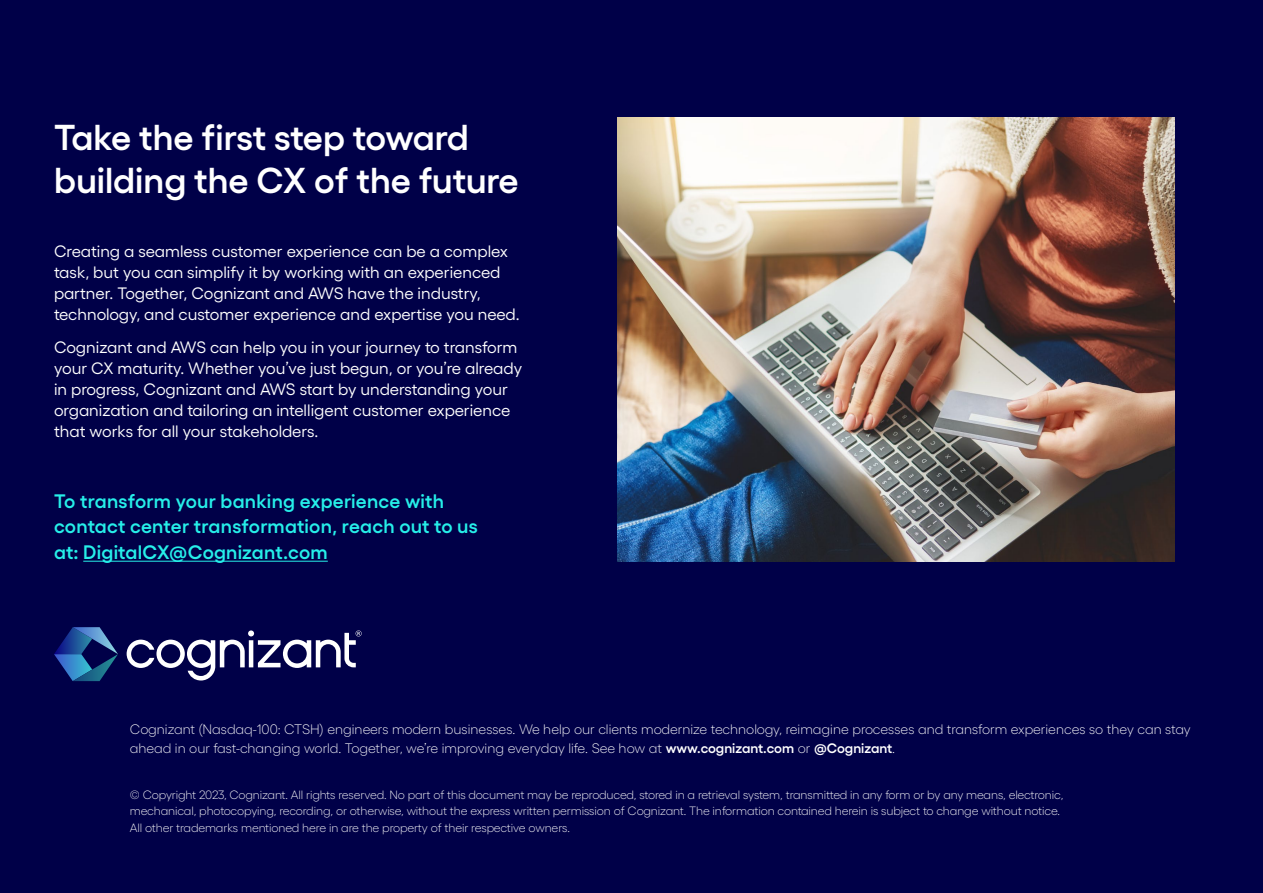
<style>
.page{position:relative;width:1263px;height:893px;background:#000048}
.page>*{position:absolute;margin:0;border:0;box-sizing:border-box;transform-origin:0 0}
.t1{font:600 36px/43.2px "Gellix";color:#fff}
.t2{font:600 19.5px/25.5px "Gellix";letter-spacing:.01em;color:#26efe9}
.t3{font:16.5px/21px "Gellix";color:#fff}
.t4{font:300 13.65px/18.3px "Gellix";color:#fff}
.t5{font:300 12px/16.5px "Gellix";letter-spacing:-.01em;color:#fff}
.s1{font-weight:600}
</style>
<div class="page">
<svg style="left:54px;top:627px;width:64px;height:54px"></svg>
<svg style="left:127px;top:630px;width:235px;height:50px"></svg>
<hr style="left:83px;top:561px;width:245px;height:1px;background:#26efe9">
<img style="left:618px;top:117px;width:556px;height:444px">
<h1 class="t1" style="left:54px;top:112px;width:466px">Take the first step toward building the CX of the future</h1>
<p class="t3" style="left:54px;top:239px;width:467px">Creating a seamless customer experience can be a complex task, but you can simplify it by working with an experienced partner. Together, Cognizant and AWS have the industry, technology, and customer experience and expertise you need.</p>
<p class="t3" style="left:54px;top:335px;width:470px">Cognizant and AWS can help you in your journey to transform your CX maturity. Whether you’ve just begun, or you’re already in progress, Cognizant and AWS start by understanding your organization and tailoring an intelligent customer experience that works for all your stakeholders.</p>
<p class="t2" style="left:54px;top:486px;width:425px">To transform your banking experience with contact center transformation, reach out to us at: DigitalCX@Cognizant.com</p>
<p class="t4" style="left:130px;top:719px;width:1062px">Cognizant (Nasdaq-100: CTSH) engineers modern businesses. We help our clients modernize technology, reimagine processes and transform experiences so they can stay ahead in our fast-changing world. Together, we’re improving everyday life. See how at <span class="s1">www.cognizant.com</span> or <span class="s1">@Cognizant</span>.</p>
<p class="t5" style="left:130px;top:785px;width:935px">© Copyright 2023, Cognizant. All rights reserved. No part of this document may be reproduced, stored in a retrieval system, transmitted in any form or by any means, electronic, mechanical, photocopying, recording, or otherwise, without the express written permission of Cognizant. The information contained herein is subject to change without notice.<br>All other trademarks mentioned here in are the property of their respective owners.</p>
</div>
